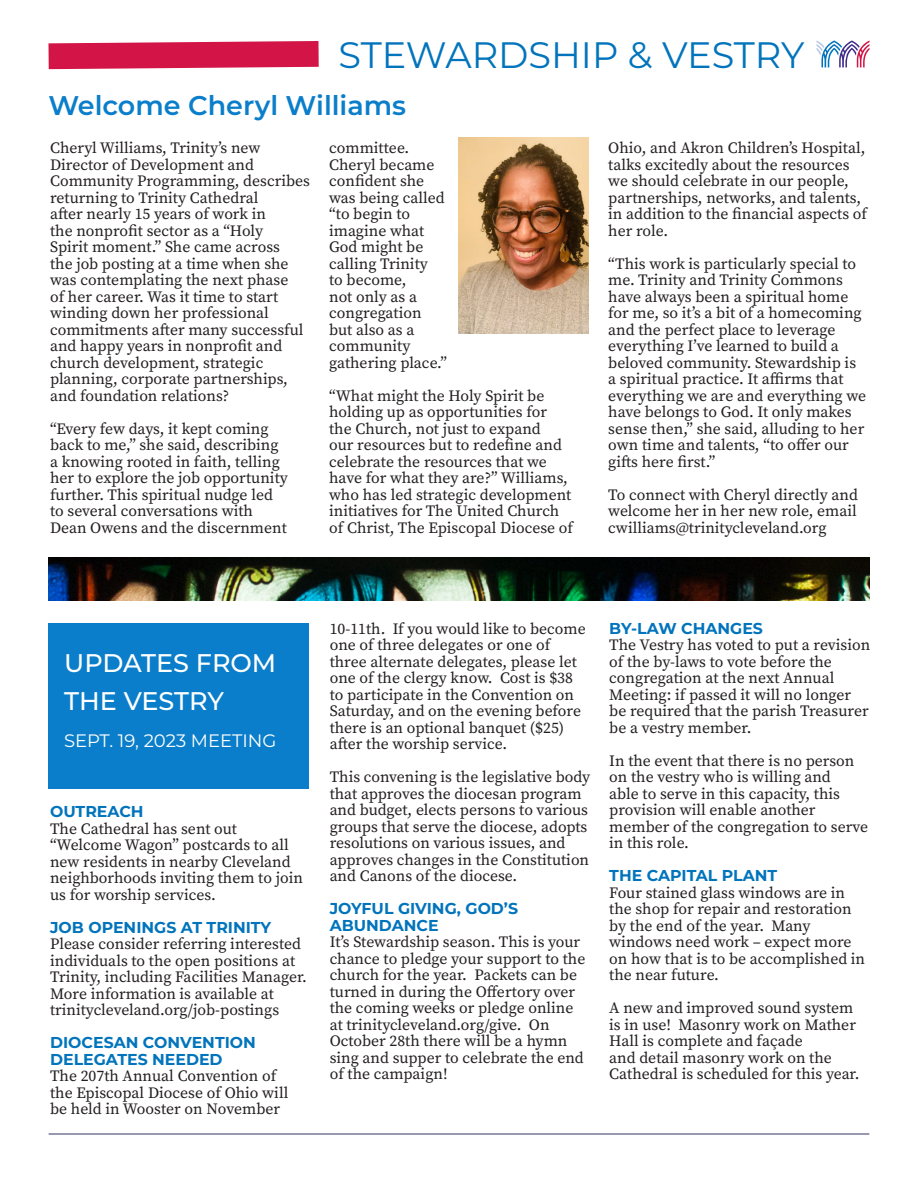
<style>
.page{position:relative;width:918px;height:1188px;background:#fff}
.page>*{position:absolute;margin:0;border:0;box-sizing:border-box;transform-origin:0 0}
.t1{font:36.75px "Montserrat";color:#0174bc}
.C_Head_2_Montserrat{font:600 27px "Montserrat";color:#0a7eca}
.C_Head_2_Montserrat-2{font:500 25.5px "Montserrat";color:#fff}
.C_Head_2_Montserrat-3{font:18px "Montserrat";color:#fff}
.Body_Text_Source_Ser{font:15.75px/16.5px "Source Serif Variable";color:#231f20}
.s1{font-family:"Montserrat";font-weight:700;color:#0174bc}
</style>
<div class="page">
<hr style="left:49px;top:1134px;width:820px;height:1px;background:#336">
<svg style="left:816px;top:40px;width:53px;height:27px"></svg>
<svg style="left:48px;top:41px;width:271px;height:28px"></svg>
<img style="left:459px;top:137px;width:130px;height:197px">
<div style="left:49px;top:623px;width:260px;height:165px;background:#0a7eca"></div>
<img style="left:48px;top:558px;width:821px;height:42px">
<h1 class="t1" style="left:338px;top:31px;width:467px">STEWARDSHIP &amp; VESTRY</h1>
<p class="C_Head_2_Montserrat" style="left:48px;top:88px;width:359px">Welcome Cheryl Williams</p>
<p class="Body_Text_Source_Ser" style="left:50px;top:140px;width:261px">Cheryl Williams, Trinity’s new<br>Director of Development and<br>Community Programming, describes returning to Trinity Cathedral<br>after nearly 15 years of work in<br>the nonprofit sector as a “Holy<br>Spirit moment.” She came across<br>the job posting at a time when she was contemplating the next phase<br>of her career. Was it time to start winding down her professional commitments after many successful and happy years in nonprofit and church development, strategic planning, corporate partnerships, and foundation relations?</p>
<p class="Body_Text_Source_Ser" style="left:50px;top:420px;width:239px">“Every few days, it kept coming back to me,” she said, describing a knowing rooted in faith, telling her to explore the job opportunity further. This spiritual nudge led to several conversations with<br>Dean Owens and the discernment</p>
<p class="Body_Text_Source_Ser" style="left:608px;top:140px;width:260px">Ohio, and Akron Children’s Hospital, talks excitedly about the resources we should celebrate in our people, partnerships, networks, and talents, in addition to the financial aspects of her role.</p>
<p class="Body_Text_Source_Ser" style="left:608px;top:255px;width:259px">“This work is particularly special to me. Trinity and Trinity Commons have always been a spiritual home for me, so it’s a bit of a homecoming and the perfect place to leverage everything I’ve learned to build a beloved community. Stewardship is a spiritual practice. It affirms that everything we are and everything we have belongs to God. It only makes sense then,” she said, alluding to her own time and talents, “to offer our gifts here first.”</p>
<p class="Body_Text_Source_Ser" style="left:608px;top:486px;width:251px;text-align:justify">To connect with Cheryl directly and welcome her in her new role, email cwilliams@trinitycleveland.org</p>
<p class="Body_Text_Source_Ser" style="left:329px;top:140px;width:119px">committee.<br>Cheryl became confident she was being called “to begin to imagine what<br>God might be calling Trinity<br>to become,<br>not only as a congregation but also as a community gathering place.”</p>
<p class="Body_Text_Source_Ser" style="left:329px;top:387px;width:246px">“What might the Holy Spirit be holding up as opportunities for the Church, not just to expand<br>our resources but to redefine and celebrate the resources that we have for what they are?” Williams, who has led strategic development initiatives for The United Church of Christ, The Episcopal Diocese of</p>
<p class="C_Head_2_Montserrat-2" style="left:64px;top:646px;width:214px">UPDATES FROM</p>
<p class="C_Head_2_Montserrat-2" style="left:64px;top:684px;width:161px">THE VESTRY</p>
<p class="C_Head_2_Montserrat-3" style="left:64px;top:729px;width:214px">SEPT. 19, 2023 MEETING</p>
<p class="Body_Text_Source_Ser" style="left:50px;top:804px;width:254px"><span class="s1">OUTREACH<br></span>The Cathedral has sent out “Welcome Wagon” postcards to all new residents in nearby Cleveland neighborhoods inviting them to join us for worship services.</p>
<p class="Body_Text_Source_Ser" style="left:50px;top:919px;width:258px"><span class="s1">JOB OPENINGS AT TRINITY </span>Please consider referring interested individuals to the open positions at Trinity, including Facilities Manager.<br>More information is available at trinitycleveland.org/job-postings</p>
<p class="Body_Text_Source_Ser" style="left:50px;top:1035px;width:240px"><span class="s1">DIOCESAN CONVENTION<br>DELEGATES NEEDED<br></span>The 207th Annual Convention of the Episcopal Diocese of Ohio will be held in Wooster on November</p>
<p class="Body_Text_Source_Ser" style="left:330px;top:620px;width:258px">10-11th. If you would like to become one of three delegates or one of three alternate delegates, please let one of the clergy know. Cost is $38 to participate in the Convention on Saturday, and on the evening before there is an optional banquet ($25) after the worship service.</p>
<p class="Body_Text_Source_Ser" style="left:330px;top:769px;width:262px">This convening is the legislative body that approves the diocesan program and budget, elects persons to various groups that serve the diocese, adopts resolutions on various issues, and approves changes in the Constitution and Canons of the diocese.</p>
<p class="Body_Text_Source_Ser" style="left:330px;top:901px;width:257px"><span class="s1">JOYFUL GIVING, GOD’S<br>ABUNDANCE<br></span>It’s Stewardship season. This is your chance to pledge your support to the church for the year. Packets can be turned in during the Offertory over the coming weeks or pledge online at trinitycleveland.org/give. On<br>October 28th there will be a hymn sing and supper to celebrate the end of the campaign!</p>
<p class="Body_Text_Source_Ser" style="left:609px;top:620px;width:262px"><span class="s1">BY-LAW CHANGES<br></span>The Vestry has voted to put a revision of the by-laws to vote before the congregation at the next Annual<br>Meeting: if passed it will no longer be required that the parish Treasurer be a vestry member.</p>
<p class="Body_Text_Source_Ser" style="left:609px;top:752px;width:260px">In the event that there is no person on the vestry who is willing and<br>able to serve in this capacity, this provision will enable another member of the congregation to serve in this role.</p>
<p class="Body_Text_Source_Ser" style="left:609px;top:868px;width:257px"><span class="s1">THE CAPITAL PLANT<br></span>Four stained glass windows are in the shop for repair and restoration by the end of the year. Many windows need work – expect more on how that is to be accomplished in the near future.</p>
<p class="Body_Text_Source_Ser" style="left:609px;top:1000px;width:252px">A new and improved sound system is in use! Masonry work on Mather<br>Hall is complete and façade<br>and detail masonry work on the<br>Cathedral is scheduled for this year.</p>
</div>
